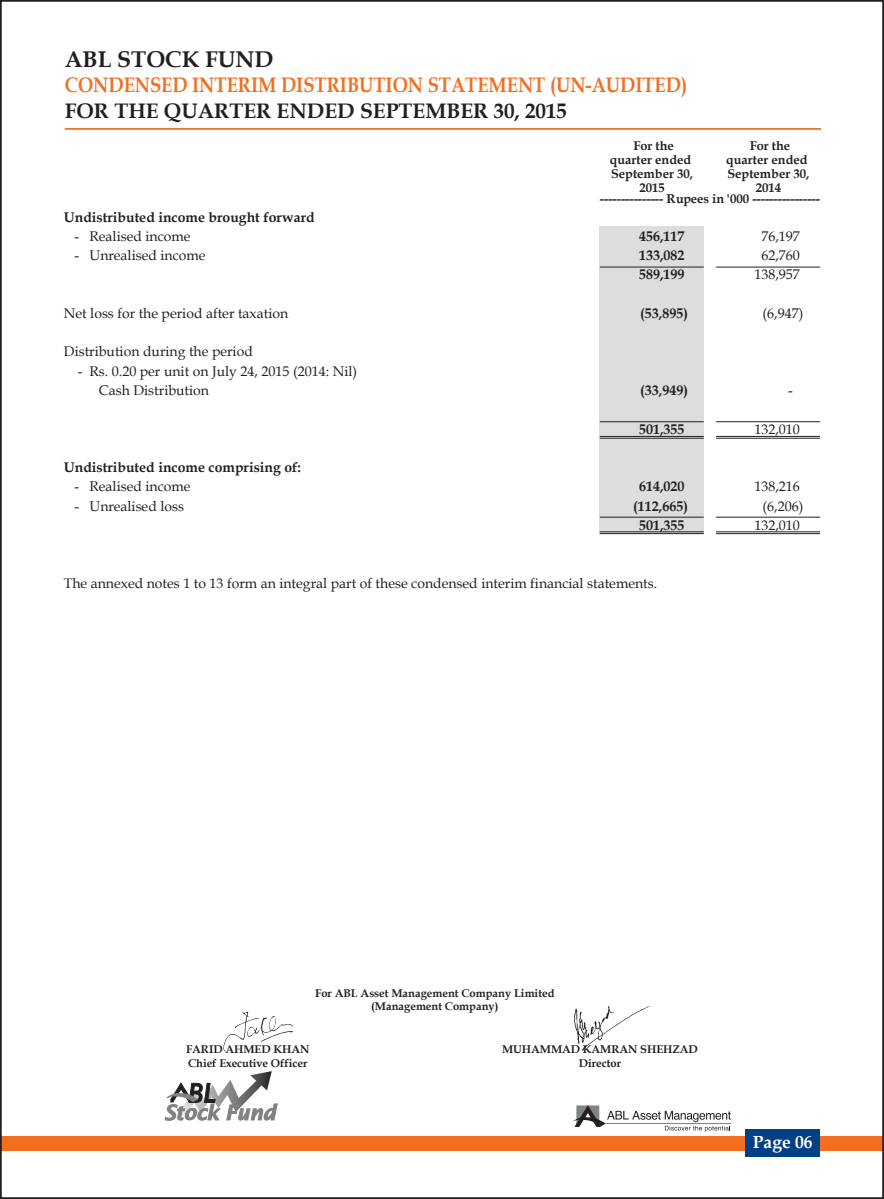
<style>
.page{position:relative;width:884px;height:1199px;background:#fff}
.page>*{position:absolute;margin:0;border:0;box-sizing:border-box;transform-origin:0 0}
.t1{font:700 22.75px "Book Antiqua";color:#231f20}
.t2{font:700 21px "Book Antiqua";color:#f36e21;scale:.87 1}
.t3{font:700 21px "Book Antiqua";color:#231f20}
.t4{font:700 17.5px "Book Antiqua";color:#fff}
.t5{font:14px/19.2px "Book Antiqua";color:#231f20}
.t6{font:700 14px "Book Antiqua";color:#231f20}
.t7{font:700 12.78px/14px "Book Antiqua";color:#231f20;text-align:center}
.t8{font:700 11.2px/13.5px "Book Antiqua";color:#231f20;text-align:center}
</style>
<div class="page">
<div style="left:1px;top:1136px;width:882px;height:14px;background:#f36e21"></div>
<div style="left:745px;top:1130px;width:75px;height:27px;background:#014086"></div>
<svg style="left:572px;top:1105px;width:159px;height:26px"></svg>
<svg style="left:164px;top:1071px;width:113px;height:51px"></svg>
<hr style="left:65px;top:128px;width:756px;height:1px;background:#f36e21">
<div style="left:599px;top:226px;width:105px;height:308px;background:#dcdddf"></div>
<hr style="left:600px;top:421px;width:104px;height:1px;background:#231f20">
<hr style="left:716px;top:421px;width:104px;height:1px;background:#231f20">
<hr style="left:600px;top:436px;width:104px;height:1px;background:#231f20">
<hr style="left:716px;top:436px;width:104px;height:1px;background:#231f20">
<hr style="left:600px;top:438px;width:104px;height:1px;background:#231f20">
<hr style="left:716px;top:438px;width:104px;height:1px;background:#231f20">
<hr style="left:600px;top:517px;width:104px;height:1px;background:#231f20">
<hr style="left:716px;top:517px;width:104px;height:1px;background:#231f20">
<hr style="left:600px;top:531px;width:104px;height:1px;background:#231f20">
<hr style="left:716px;top:531px;width:104px;height:1px;background:#231f20">
<hr style="left:600px;top:533px;width:104px;height:1px;background:#231f20">
<hr style="left:716px;top:533px;width:104px;height:1px;background:#231f20">
<hr style="left:600px;top:267px;width:104px;height:1px;background:#231f20">
<hr style="left:716px;top:267px;width:104px;height:1px;background:#231f20">
<svg style="left:223px;top:1011px;width:70px;height:41px"></svg>
<img style="left:574px;top:1005px;width:76px;height:45px">
<h1 class="t1" style="left:65px;top:46px;width:210px">ABL STOCK FUND</h1>
<h2 class="t2" style="left:65px;top:73px;width:717px">CONDENSED INTERIM DISTRIBUTION STATEMENT (UN-AUDITED)</h2>
<h2 class="t3" style="left:65px;top:98px;width:504px">FOR THE QUARTER ENDED SEPTEMBER 30, 2015</h2>
<p class="t7" style="left:610px;top:139px;width:85px">For the quarter ended<br>September 30,<br>2015</p>
<p class="t7" style="left:726px;top:139px;width:85px">For the quarter ended<br>September 30,<br>2014</p>
<p class="t7" style="left:600px;top:192px;width:222px">--------------- Rupees in '000 ----------------</p>
<p class="t6" style="left:64px;top:209px;width:252px">Undistributed income brought forward</p>
<p class="t5" style="left:74px;top:227px;width:118px">- Realised income</p>
<p class="t6" style="left:639px;top:228px;width:47px">456,117</p>
<p class="t5" style="left:761px;top:227px;width:40px">76,197</p>
<p class="t5" style="left:74px;top:246px;width:133px">- Unrealised income</p>
<p class="t6" style="left:639px;top:247px;width:47px">133,082</p>
<p class="t5" style="left:761px;top:246px;width:40px">62,760</p>
<p class="t6" style="left:639px;top:266px;width:47px">589,199</p>
<p class="t5" style="left:754px;top:265px;width:47px">138,957</p>
<p class="t5" style="left:64px;top:304px;width:226px">Net loss for the period after taxation</p>
<p class="t6" style="left:640px;top:305px;width:49px">(53,895)</p>
<p class="t5" style="left:762px;top:304px;width:42px">(6,947)</p>
<p class="t5" style="left:64px;top:342px;width:190px">Distribution during the period</p>
<p class="t5" style="left:99px;top:361px;width:260px;text-indent:-21px">- Rs. 0.20 per unit on July 24, 2015 (2014: Nil)<br>Cash Distribution</p>
<p class="t6" style="left:640px;top:382px;width:49px">(33,949)</p>
<p class="t5" style="left:788px;top:381px;width:6px">-</p>
<p class="t6" style="left:639px;top:420px;width:47px">501,355</p>
<p class="t5" style="left:754px;top:419px;width:47px">132,010</p>
<p class="t6" style="left:64px;top:459px;width:239px">Undistributed income comprising of:</p>
<p class="t5" style="left:74px;top:477px;width:118px">- Realised income</p>
<p class="t6" style="left:639px;top:478px;width:47px">614,020</p>
<p class="t5" style="left:754px;top:477px;width:47px">138,216</p>
<p class="t5" style="left:74px;top:496px;width:111px">- Unrealised loss</p>
<p class="t6" style="left:633px;top:497px;width:56px">(112,665)</p>
<p class="t5" style="left:762px;top:496px;width:42px">(6,206)</p>
<p class="t6" style="left:639px;top:517px;width:47px">501,355</p>
<p class="t5" style="left:754px;top:515px;width:47px">132,010</p>
<p class="t5" style="left:64px;top:573px;width:595px">The annexed notes 1 to 13 form an integral part of these condensed interim financial statements.</p>
<p class="t8" style="left:315px;top:986px;width:241px">For ABL Asset Management Company Limited (Management Company)</p>
<p class="t8" style="left:186px;top:1043px;width:125px;text-align:left">FARID AHMED KHAN<br>Chief Executive Officer</p>
<p class="t8" style="left:502px;top:1043px;width:197px">MUHAMMAD KAMRAN SHEHZAD<br>Director</p>
<p class="t4" style="left:753px;top:1131px;width:61px">Page 06</p>
</div>
